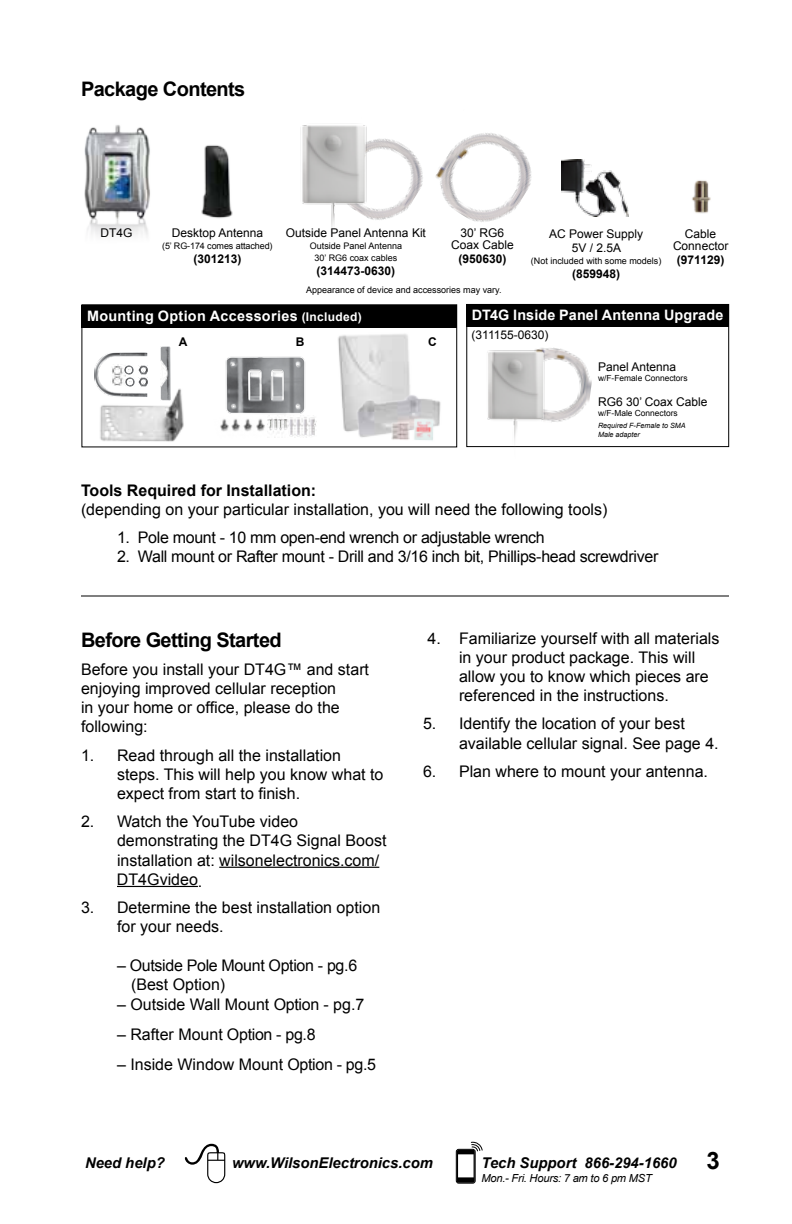
<style>
.page{position:relative;width:792px;height:1224px;background:#fff}
.page>*{position:absolute;margin:0;border:0;box-sizing:border-box;transform-origin:0 0}
.t1{font:700 20px "Arial";letter-spacing:-.03em;color:#000}
.t2{font:16px/19.2px "Arial";color:#000}
.t3{font:16px/19.2px "Arial";letter-spacing:-.02em;color:#000}
.t4{font:700 16px "Arial";color:#000}
.t5{font:italic 700 14.8px "Arial";color:#000}
.t6{font:700 14.4px "Arial";letter-spacing:.015em;color:#fff}
.t7{font:12px/12px "Arial";color:#000;text-align:center}
.t8{font:700 12px "Arial";color:#000}
.t9{font:italic 11px "Arial";letter-spacing:-.02em;color:#000}
.t10{font:9px/12px "Arial";color:#000;text-align:center}
.t11{font:8.4px "Arial";color:#000}
.t12{font:italic 7.2px/9.6px "Arial";color:#000}
.s1{font-size:12px}
.s2{font-style:normal;font-size:24px}
</style>
<div class="page">
<div style="left:456px;top:1149px;width:19px;height:34px;border:1px solid #000;border-radius:2px"></div>
<svg style="left:457px;top:1142px;width:26px;height:41px"></svg>
<svg style="left:185px;top:1144px;width:40px;height:39px"></svg>
<img style="left:692px;top:180px;width:19px;height:34px">
<img style="left:85px;top:125px;width:65px;height:110px">
<img style="left:201px;top:145px;width:32px;height:74px">
<img style="left:562px;top:160px;width:66px;height:57px">
<div style="left:82px;top:305px;width:375px;height:23px;background:#000"></div>
<img style="left:225px;top:356px;width:80px;height:58px">
<img style="left:95px;top:353px;width:53px;height:34px">
<svg style="left:125px;top:365px;width:23px;height:21px"></svg>
<img style="left:160px;top:346px;width:11px;height:41px">
<img style="left:234px;top:419px;width:2px;height:12px">
<img style="left:220px;top:419px;width:14px;height:13px">
<img style="left:236px;top:419px;width:13px;height:13px">
<img style="left:249px;top:419px;width:16px;height:12px">
<img style="left:111px;top:365px;width:14px;height:21px">
<img style="left:267px;top:417px;width:50px;height:21px">
<img style="left:338px;top:334px;width:72px;height:98px">
<img style="left:352px;top:389px;width:89px;height:50px">
<img style="left:410px;top:418px;width:29px;height:23px">
<img style="left:375px;top:138px;width:41px;height:82px">
<img style="left:416px;top:133px;width:116px;height:89px">
<img style="left:300px;top:125px;width:75px;height:103px">
<hr style="left:219px;top:867px;width:160px;height:1px;background:#000">
<hr style="left:117px;top:886px;width:81px;height:1px;background:#000">
<hr style="left:81px;top:596px;width:648px;height:1px;background:#000">
<div style="left:466px;top:304px;width:263px;height:143px;border:1px solid #000"></div>
<div style="left:467px;top:304px;width:262px;height:23px;background:#000"></div>
<img style="left:551px;top:348px;width:41px;height:74px">
<img style="left:480px;top:348px;width:71px;height:100px">
<img style="left:98px;top:387px;width:88px;height:61px">
<img style="left:392px;top:422px;width:17px;height:18px">
<p class="t1" style="left:81px;top:75px;width:166px">Package Contents</p>
<p class="t7" style="left:101px;top:227px;width:33px">DT4G</p>
<p class="t7" style="left:172px;top:227px;width:93px">Desktop Antenna</p>
<p class="t10" style="left:162px;top:240px;width:112px">(5’ RG-174 comes attached)</p>
<p class="t8" style="left:193px;top:251px;width:50px">(301213)</p>
<p class="t7" style="left:286px;top:227px;width:142px">Outside Panel Antenna Kit</p>
<p class="t10" style="left:310px;top:240px;width:94px">Outside Panel Antenna<br>30’ RG6 coax cables</p>
<p class="t8" style="left:317px;top:263px;width:80px">(314473-0630)</p>
<p class="t7" style="left:451px;top:227px;width:64px">30’ RG6<br>Coax Cable</p>
<p class="t8" style="left:458px;top:251px;width:50px">(950630)</p>
<p class="t10" style="left:306px;top:284px;width:197px">Appearance of device and accessories may vary.</p>
<p class="t7" style="left:549px;top:227px;width:95px;line-height:14.4px">AC Power Supply<br>5V / 2.5A</p>
<p class="t10" style="left:531px;top:255px;width:132px">(Not included with some models)</p>
<p class="t8" style="left:572px;top:266px;width:50px">(859948)</p>
<p class="t7" style="left:673px;top:228px;width:57px">Cable<br>Connector</p>
<p class="t8" style="left:677px;top:252px;width:49px">(971129)</p>
<p class="t6" style="left:87px;top:306px;width:276px">Mounting Option Accessories <span class="s1">(Included)</span></p>
<p class="t8" style="left:179px;top:334px;width:10px">A</p>
<p class="t8" style="left:296px;top:334px;width:10px">B</p>
<p class="t8" style="left:428px;top:334px;width:10px">C</p>
<p class="t6" style="left:472px;top:306px;width:253px">DT4G Inside Panel Antenna Upgrade</p>
<p class="t7" style="left:472px;top:329px;width:78px">(311155-0630)</p>
<p class="t7" style="left:598px;top:361px;width:80px">Panel Antenna</p>
<p class="t11" style="left:598px;top:373px;width:91px">w/F-Female Connectors</p>
<p class="t7" style="left:598px;top:396px;width:111px">RG6 30’ Coax Cable</p>
<p class="t11" style="left:598px;top:407px;width:81px">w/F-Male Connectors</p>
<p class="t12" style="left:598px;top:420px;width:89px">Required F-Female to SMA<br>Male adapter</p>
<p class="t4" style="left:81px;top:479px;width:237px">Tools Required for Installation:</p>
<p class="t2" style="left:81px;top:500px;width:528px">(depending on your particular installation, you will need the following tools)</p>
<p class="t3" style="left:117px;top:528px;width:429px">1. Pole mount - 10 mm open-end wrench or adjustable wrench</p>
<p class="t3" style="left:117px;top:547px;width:543px">2. Wall mount or Rafter mount - Drill and 3/16 inch bit, Phillips-head screwdriver</p>
<p class="t1" style="left:81px;top:626px;width:202px">Before Getting Started</p>
<p class="t2" style="left:81px;top:660px;width:290px">Before you install your DT4G™ and start enjoying improved cellular reception<br>in your home or office, please do the following:</p>
<p class="t2" style="left:117px;top:746px;width:268px;text-indent:-36px">1. Read through all the installation steps. This will help you know what to expect from start to finish.</p>
<p class="t2" style="left:117px;top:812px;width:271px;text-indent:-36px">2. Watch the YouTube video demonstrating the DT4G Signal Boost installation at: wilsonelectronics.com/<br>DT4Gvideo.</p>
<p class="t2" style="left:117px;top:898px;width:265px;text-indent:-36px">3. Determine the best installation option for your needs.</p>
<p class="t3" style="left:131px;top:956px;width:228px;text-indent:-14px">– Outside Pole Mount Option - pg.6 (Best Option)</p>
<p class="t2" style="left:117px;top:995px;width:249px">– Outside Wall Mount Option - pg.7</p>
<p class="t2" style="left:117px;top:1025px;width:200px">– Rafter Mount Option - pg.8</p>
<p class="t2" style="left:117px;top:1055px;width:261px">– Inside Window Mount Option - pg.5</p>
<p class="t2" style="left:459px;top:629px;width:262px;text-indent:-32px">4. Familiarize yourself with all materials in your product package. This will allow you to know which pieces are referenced in the instructions.</p>
<p class="t2" style="left:459px;top:714px;width:261px;text-indent:-36px">5. Identify the location of your best available cellular signal. See page 4.</p>
<p class="t2" style="left:423px;top:762px;width:287px">6. Plan where to mount your antenna.</p>
<p class="t5" style="left:85px;top:1153px;width:81px">Need help?</p>
<p class="t5" style="left:232px;top:1153px;width:202px">www.WilsonElectronics.com</p>
<p class="t5" style="left:482px;top:1153px;width:240px">Tech Support 866-294-1660 <span class="s2">3</span></p>
<p class="t9" style="left:482px;top:1171px;width:172px">Mon.- Fri. Hours: 7 am to 6 pm MST</p>
</div>
